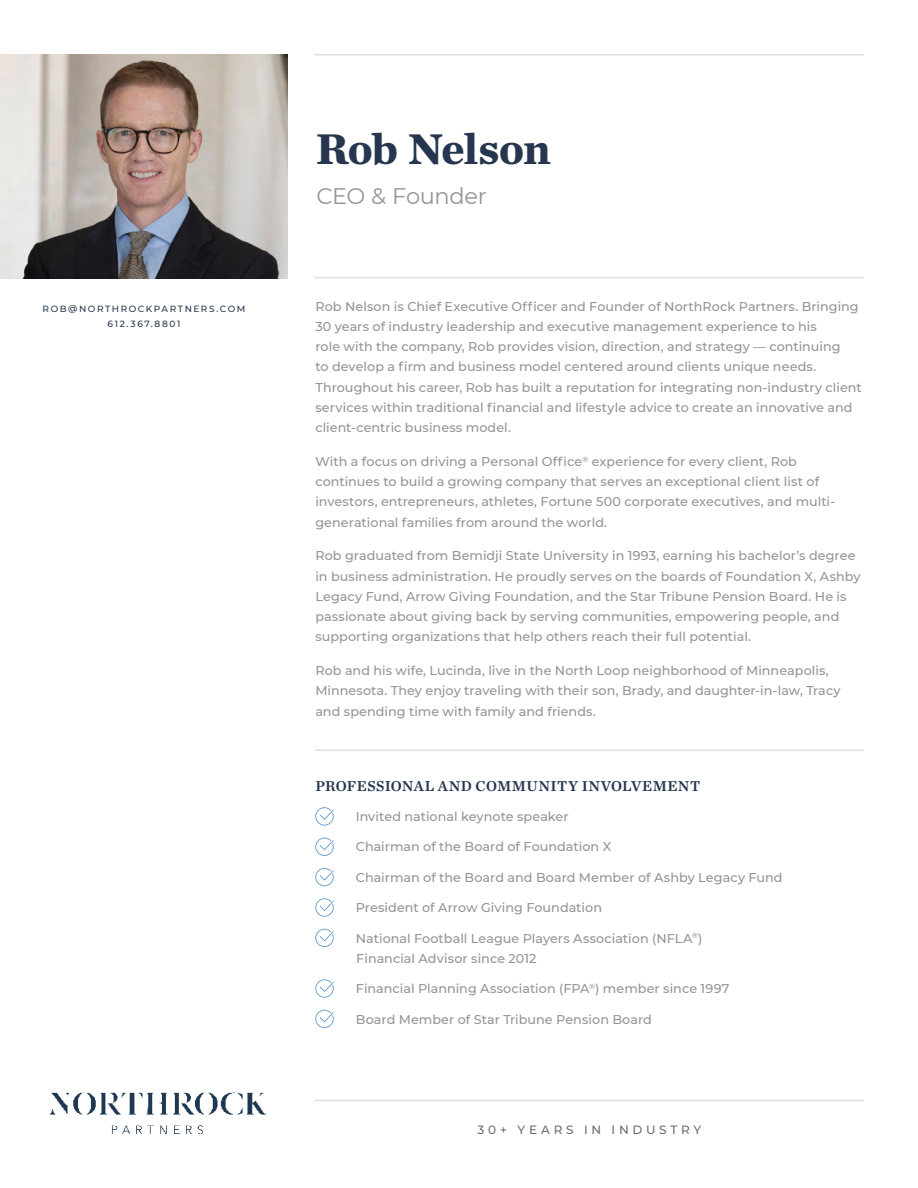
<style>
.page{position:relative;width:918px;height:1188px;background:#fff}
.page>*{position:absolute;margin:0;border:0;box-sizing:border-box;transform-origin:0 0}
.Name{font:700 45px "Chronicle Text G1";letter-spacing:-.02em;color:#26364f}
.t1{font:22.5px "Montserrat";letter-spacing:-.015em;color:#949499}
.Subhead{font:15px "Chronicle Text G1 Semi";letter-spacing:.025em;color:#26364f}
.Body_Copy{font:500 12.75px/20.2px "Montserrat";letter-spacing:.005em;color:#949499}
.Body_Copy_Bullets{font:500 12.75px/20.2px "Montserrat";letter-spacing:.005em;color:#949499}
.Experience{font:500 12px "Montserrat";letter-spacing:.31em;color:#6c6d70}
.Email{font:500 9px "Montserrat";letter-spacing:.17em;color:#26364f}
</style>
<div class="page">
<img style="left:50px;top:1093px;width:215px;height:41px">
<img style="left:0;top:54px;width:288px;height:224px">
<svg style="left:315px;top:807px;width:19px;height:19px"></svg>
<svg style="left:315px;top:838px;width:19px;height:18px"></svg>
<svg style="left:315px;top:868px;width:19px;height:18px"></svg>
<svg style="left:315px;top:898px;width:19px;height:19px"></svg>
<svg style="left:315px;top:929px;width:19px;height:18px"></svg>
<svg style="left:315px;top:979px;width:19px;height:19px"></svg>
<svg style="left:315px;top:1010px;width:19px;height:18px"></svg>
<hr style="left:315px;top:750px;width:549px;height:1px;background:#ddd">
<hr style="left:315px;top:1100px;width:549px;height:1px;background:#ddd">
<hr style="left:315px;top:277px;width:549px;height:1px;background:#ddd">
<hr style="left:315px;top:54px;width:549px;height:2px;background:#ddd">
<p class="Email" style="left:43px;top:302px;width:204px">ROB@NORTHROCKPARTNERS.COM</p>
<p class="Email" style="left:108px;top:317px;width:74px">612.367.8801</p>
<p class="Name" style="left:316px;top:113px;width:236px">Rob Nelson</p>
<p class="t1" style="left:317px;top:181px;width:172px">CEO &amp; Founder</p>
<p class="Body_Copy" style="left:315px;top:295px;width:548px">Rob Nelson is Chief Executive Officer and Founder of NorthRock Partners. Bringing 30 years of industry leadership and executive management experience to his<br>role with the company, Rob provides vision, direction, and strategy — continuing<br>to develop a firm and business model centered around clients unique needs.<br>Throughout his career, Rob has built a reputation for integrating non-industry client services within traditional financial and lifestyle advice to create an innovative and client-centric business model.</p>
<p class="Body_Copy" style="left:315px;top:451px;width:521px">With a focus on driving a Personal Office<sup>®</sup> experience for every client, Rob continues to build a growing company that serves an exceptional client list of investors, entrepreneurs, athletes, Fortune 500 corporate executives, and multi&shy;generational families from around the world.</p>
<p class="Body_Copy" style="left:315px;top:545px;width:547px">Rob graduated from Bemidji State University in 1993, earning his bachelor’s degree in business administration. He proudly serves on the boards of Foundation X, Ashby Legacy Fund, Arrow Giving Foundation, and the Star Tribune Pension Board. He is passionate about giving back by serving communities, empowering people, and supporting organizations that help others reach their full potential.</p>
<p class="Body_Copy" style="left:315px;top:660px;width:527px">Rob and his wife, Lucinda, live in the North Loop neighborhood of Minneapolis,<br>Minnesota. They enjoy traveling with their son, Brady, and daughter-in-law, Tracy and spending time with family and friends.</p>
<p class="Subhead" style="left:316px;top:774px;width:386px">PROFESSIONAL AND COMMUNITY INVOLVEMENT</p>
<p class="Body_Copy_Bullets" style="left:356px;top:806px;width:214px">Invited national keynote speaker</p>
<p class="Body_Copy_Bullets" style="left:356px;top:836px;width:257px">Chairman of the Board of Foundation X</p>
<p class="Body_Copy_Bullets" style="left:356px;top:867px;width:428px">Chairman of the Board and Board Member of Ashby Legacy Fund</p>
<p class="Body_Copy_Bullets" style="left:356px;top:897px;width:248px">President of Arrow Giving Foundation</p>
<p class="Body_Copy_Bullets" style="left:356px;top:927px;width:348px">National Football League Players Association (NFLA<sup>®</sup>)<br>Financial Advisor since 2012</p>
<p class="Body_Copy_Bullets" style="left:356px;top:978px;width:375px">Financial Planning Association (FPA<sup>®</sup>) member since 1997</p>
<p class="Body_Copy_Bullets" style="left:356px;top:1008px;width:298px">Board Member of Star Tribune Pension Board</p>
<p class="Experience" style="left:478px;top:1121px;width:225px">30+ YEARS IN INDUSTRY</p>
</div>
